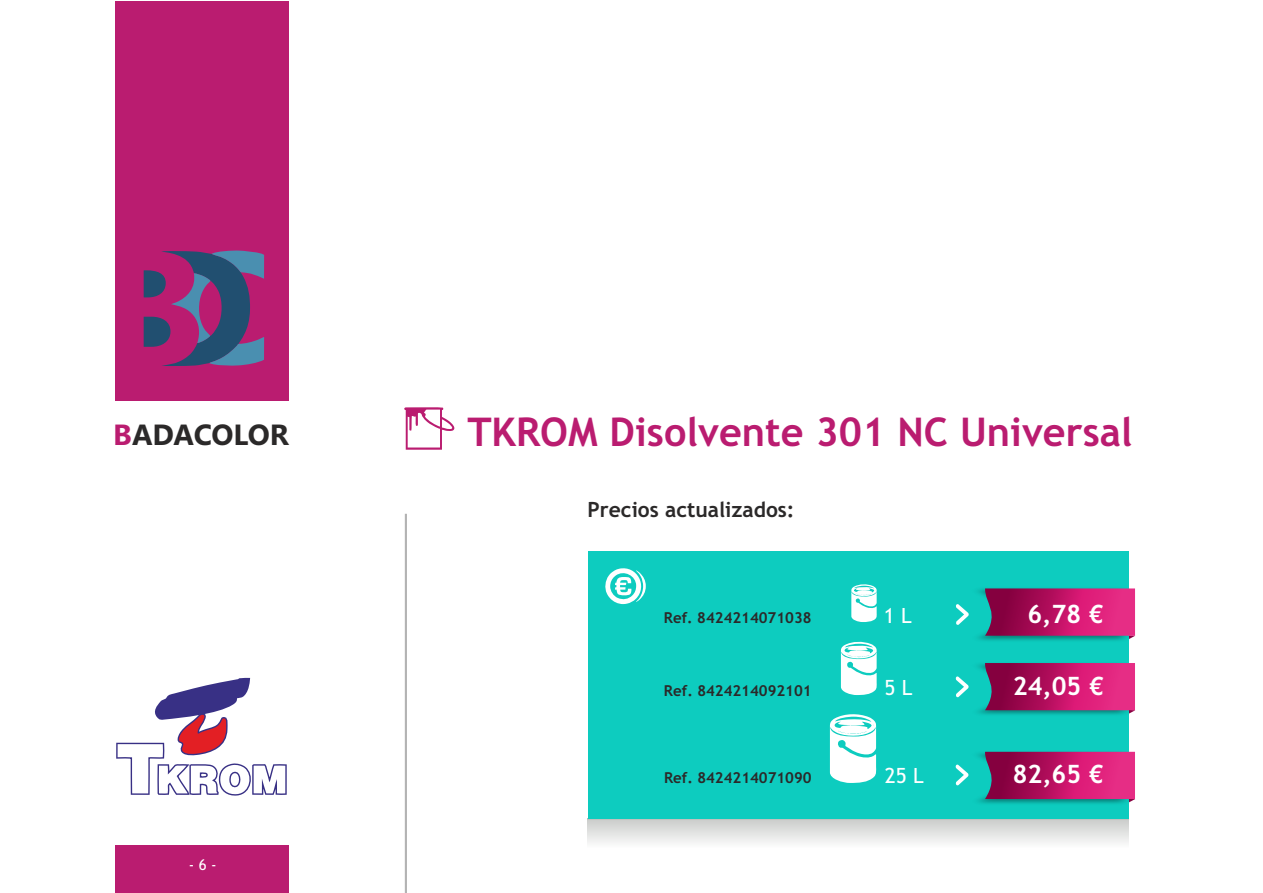
<style>
.page{position:relative;width:1263px;height:893px;background:#fff}
.page>*{position:absolute;margin:0;border:0;box-sizing:border-box;transform-origin:0 0}
.t1{font:700 39.6px "Trebuchet MS";color:#ba1c70}
.t2{font:700 29.1px "Segoe UI";letter-spacing:-.005em;color:#2b2929}
.t3{font:700 25.35px "Trebuchet MS";color:#fff}
.t4{font:700 21px "Trebuchet MS";color:#2b2929}
.t5{font:21px "Trebuchet MS";color:#fff}
.t6{font:700 15px "Trebuchet MS";color:#2b2929}
.t7{font:15px "Trebuchet MS";color:#fff}
.s1{color:#ba1c70}
</style>
<div class="page">
<svg style="left:404px;top:513px;width:3px;height:380px"></svg>
<svg style="left:115px;top:677px;width:173px;height:169px"></svg>
<svg style="left:404px;top:407px;width:51px;height:43px"></svg>
<svg style="left:588px;top:819px;width:540px;height:24px"></svg>
<div style="left:588px;top:551px;width:541px;height:268px;background:#0dccbf"></div>
<svg style="left:851px;top:584px;width:26px;height:38px"></svg>
<svg style="left:841px;top:641px;width:36px;height:54px;background:#cef4f2"></svg>
<svg style="left:830px;top:714px;width:47px;height:69px;background:#cef4f2"></svg>
<svg style="left:956px;top:604px;width:10px;height:21px"></svg>
<svg style="left:955px;top:676px;width:11px;height:21px"></svg>
<svg style="left:955px;top:764px;width:11px;height:22px"></svg>
<svg style="left:605px;top:568px;width:41px;height:36px"></svg>
<img style="left:966px;top:751px;width:169px;height:53px">
<img style="left:966px;top:663px;width:19px;height:52px">
<img style="left:966px;top:588px;width:19px;height:53px">
<svg style="left:985px;top:752px;width:150px;height:52px;background:#a8266c"></svg>
<svg style="left:985px;top:663px;width:150px;height:52px;background:#a9256b"></svg>
<svg style="left:985px;top:588px;width:150px;height:53px;background:#a6286c"></svg>
<div style="left:115px;top:1px;width:174px;height:400px;background:#ba1c70"></div>
<svg style="left:144px;top:250px;width:120px;height:116px"></svg>
<div style="left:115px;top:846px;width:174px;height:47px;background:#ba1c70"></div>
<h2 class="t2" style="left:113px;top:424px;width:177px"><span class="s1">B</span>ADACOLOR</h2>
<p class="t7" style="left:189px;top:858px;width:29px">- 6 -</p>
<h1 class="t1" style="left:467px;top:417px;width:667px">TKROM Disolvente 301 NC Universal</h1>
<h3 class="t4" style="left:587px;top:501px;width:209px">Precios actualizados:</h3>
<p class="t6" style="left:664px;top:612px;width:149px">Ref. 8424214071038</p>
<p class="t6" style="left:664px;top:685px;width:149px">Ref. 8424214092101</p>
<p class="t6" style="left:664px;top:772px;width:149px">Ref. 8424214071090</p>
<h3 class="t5" style="left:884px;top:607px;width:29px">1 L</h3>
<h3 class="t5" style="left:884px;top:680px;width:29px">5 L</h3>
<h3 class="t3" style="left:1027px;top:604px;width:78px">6,78 €</h3>
<h3 class="t3" style="left:1013px;top:676px;width:92px">24,05 €</h3>
<h3 class="t5" style="left:885px;top:767px;width:40px">25 L</h3>
<h3 class="t3" style="left:1013px;top:764px;width:92px">82,65 €</h3>
</div>
